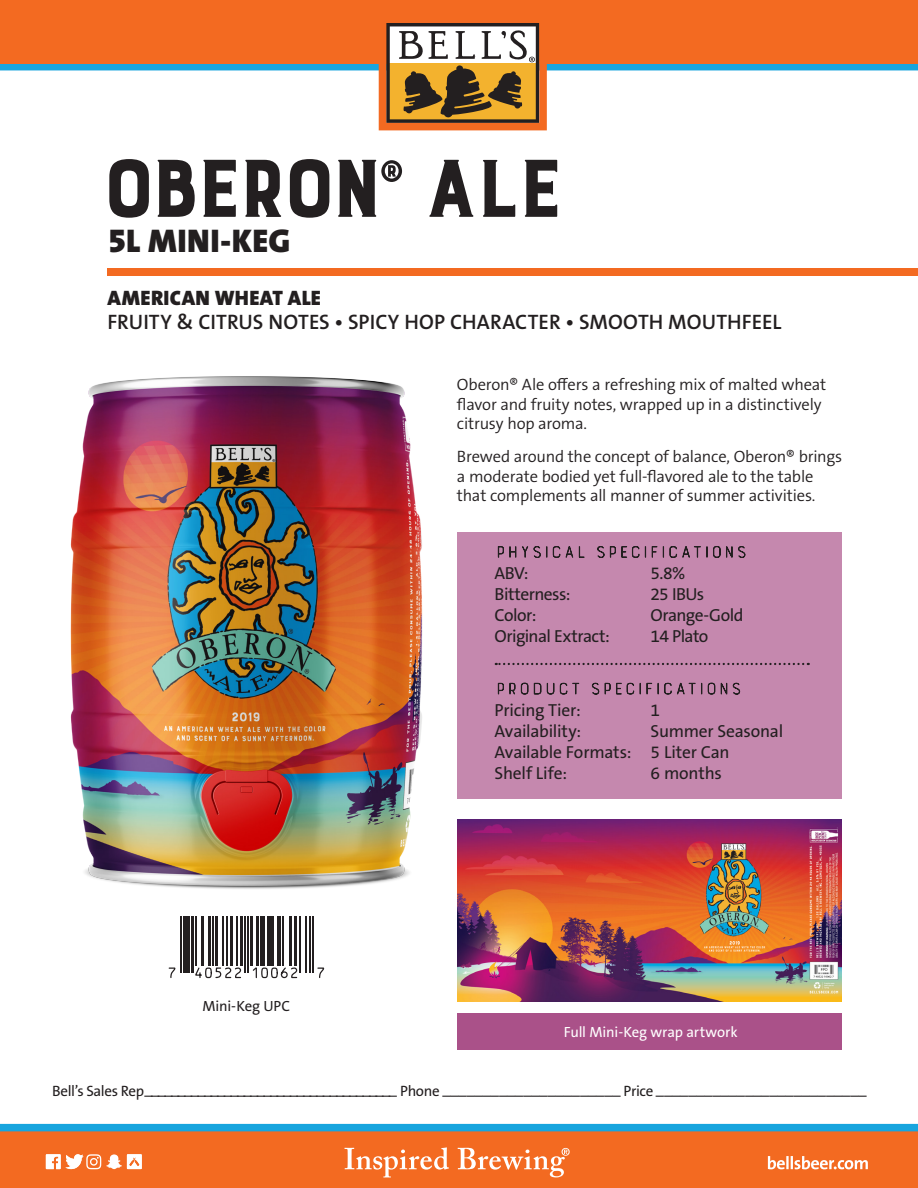
<style>
.page{position:relative;width:918px;height:1188px;background:#fff}
.page>*{position:absolute;margin:0;border:0;box-sizing:border-box;transform-origin:0 0}
.t1{font:108px "Burford Base";letter-spacing:-.08em;color:#231f20}
.t2{font:900 33px "The Sans B W9";letter-spacing:.015em;color:#231f20}
.t3{font:600 21px/24px "The Sans B W6";color:#231f20}
.t4{font:17.55px "The Sans B W5 Plain";letter-spacing:-.02em;color:#231f20}
.t5{font:300 16.5px/19.5px "The Sans B W4";letter-spacing:-.01em;color:#231f20}
.t6{font:15px "The Sans B W5 Plain";letter-spacing:-.025em;color:#231f20}
.t7{font:14.85px "The Sans B W5 Plain";letter-spacing:-.005em;color:#fff}
.t8{font:14.85px "The Sans B W5 Plain";letter-spacing:-.005em;color:#231f20}
.s1{font-family:"The Sans B W9";font-weight:900}
</style>
<div class="page">
<div style="left:457px;top:532px;width:384px;height:266px;background:#c588ae"></div>
<div style="left:457px;top:1013px;width:384px;height:37px;background:#aa5189"></div>
<div style="left:108px;top:268px;width:810px;height:8px;background:#f36a21"></div>
<div style="left:0;top:1131px;width:918px;height:57px;background:#f36a21"></div>
<div style="left:0;top:1124px;width:918px;height:7px;background:#18a5de"></div>
<svg style="left:768px;top:1156px;width:100px;height:13px"></svg>
<div style="left:0;top:63px;width:918px;height:7px;background:#18a5de"></div>
<div style="left:0;top:0;width:918px;height:64px;background:#f36a21"></div>
<svg style="left:345px;top:1147px;width:104px;height:31px"></svg>
<svg style="left:458px;top:1148px;width:112px;height:30px"></svg>
<svg style="left:498px;top:546px;width:87px;height:12px"></svg>
<svg style="left:597px;top:546px;width:149px;height:12px"></svg>
<svg style="left:498px;top:682px;width:82px;height:13px"></svg>
<svg style="left:592px;top:682px;width:148px;height:13px"></svg>
<svg style="left:496px;top:663px;width:313px;height:2px"></svg>
<img style="left:70px;top:376px;width:398px;height:541px">
<hr style="left:180px;top:917px;width:1px;height:56px;background:#231f20">
<hr style="left:183px;top:917px;width:1px;height:56px;background:#231f20">
<hr style="left:186px;top:917px;width:4px;height:56px;background:#231f20">
<hr style="left:191px;top:917px;width:3px;height:56px;background:#231f20">
<hr style="left:195px;top:917px;width:2px;height:49px;background:#231f20">
<hr style="left:201px;top:917px;width:3px;height:49px;background:#231f20">
<hr style="left:208px;top:917px;width:3px;height:49px;background:#231f20">
<hr style="left:212px;top:917px;width:2px;height:49px;background:#231f20">
<hr style="left:215px;top:917px;width:3px;height:49px;background:#231f20">
<hr style="left:222px;top:917px;width:2px;height:49px;background:#231f20">
<hr style="left:226px;top:917px;width:2px;height:49px;background:#231f20">
<hr style="left:231px;top:917px;width:2px;height:49px;background:#231f20">
<hr style="left:236px;top:917px;width:2px;height:49px;background:#231f20">
<hr style="left:240px;top:917px;width:3px;height:49px;background:#231f20">
<hr style="left:245px;top:917px;width:1px;height:56px;background:#231f20">
<hr style="left:247px;top:917px;width:2px;height:56px;background:#231f20">
<hr style="left:250px;top:917px;width:3px;height:49px;background:#231f20">
<hr style="left:256px;top:917px;width:3px;height:49px;background:#231f20">
<hr style="left:260px;top:917px;width:4px;height:49px;background:#231f20">
<hr style="left:267px;top:917px;width:1px;height:49px;background:#231f20">
<hr style="left:270px;top:917px;width:4px;height:49px;background:#231f20">
<hr style="left:277px;top:917px;width:1px;height:49px;background:#231f20">
<hr style="left:280px;top:917px;width:1px;height:49px;background:#231f20">
<hr style="left:282px;top:917px;width:2px;height:49px;background:#231f20">
<hr style="left:289px;top:917px;width:3px;height:49px;background:#231f20">
<hr style="left:294px;top:917px;width:2px;height:49px;background:#231f20">
<hr style="left:299px;top:917px;width:2px;height:56px;background:#231f20">
<hr style="left:305px;top:917px;width:1px;height:56px;background:#231f20">
<hr style="left:309px;top:917px;width:2px;height:56px;background:#231f20">
<hr style="left:312px;top:917px;width:1px;height:56px;background:#231f20">
<svg style="left:168px;top:967px;width:8px;height:11px"></svg>
<svg style="left:195px;top:967px;width:47px;height:12px"></svg>
<svg style="left:252px;top:967px;width:46px;height:12px"></svg>
<svg style="left:317px;top:967px;width:8px;height:11px"></svg>
<svg style="left:46px;top:1154px;width:96px;height:15px"></svg>
<svg style="left:375px;top:23px;width:176px;height:108px;background:#b78e5f"></svg>
<img style="left:457px;top:820px;width:384px;height:182px">
<p class="t1" style="left:100px;top:132px;width:467px">oberon<sup>®</sup> ale</p>
<p class="t2" style="left:108px;top:220px;width:184px">5L MINI-KEG</p>
<p class="t3" style="left:108px;top:286px;width:676px"><span class="s1">AMERICAN WHEAT ALE<br></span>FRUITY &amp; CITRUS NOTES • SPICY HOP CHARACTER • SMOOTH MOUTHFEEL</p>
<p class="t5" style="left:457px;top:375px;width:371px">Oberon® Ale offers a refreshing mix of malted wheat flavor and fruity notes, wrapped up in a distinctively citrusy hop aroma.</p>
<p class="t5" style="left:457px;top:447px;width:387px">Brewed around the concept of balance, Oberon® brings a moderate bodied yet full-flavored ale to the table that complements all manner of summer activities.</p>
<p class="t4" style="left:495px;top:562px;width:35px">ABV:</p>
<p class="t4" style="left:651px;top:562px;width:36px">5.8%</p>
<p class="t4" style="left:495px;top:583px;width:77px">Bitterness:</p>
<p class="t4" style="left:651px;top:583px;width:55px">25 IBUs</p>
<p class="t4" style="left:495px;top:604px;width:43px">Color:</p>
<p class="t4" style="left:651px;top:604px;width:94px">Orange-Gold</p>
<p class="t4" style="left:495px;top:625px;width:117px">Original Extract:</p>
<p class="t4" style="left:651px;top:625px;width:59px">14 Plato</p>
<p class="t8" style="left:202px;top:996px;width:89px">Mini-Keg UPC</p>
<p class="t4" style="left:495px;top:699px;width:88px">Pricing Tier:</p>
<p class="t4" style="left:651px;top:699px;width:11px">1</p>
<p class="t4" style="left:495px;top:720px;width:88px">Availability:</p>
<p class="t4" style="left:651px;top:720px;width:134px">Summer Seasonal</p>
<p class="t4" style="left:495px;top:741px;width:236px">Available Formats: 5 Liter Can</p>
<p class="t4" style="left:495px;top:762px;width:74px">Shelf Life:</p>
<p class="t4" style="left:651px;top:762px;width:73px">6 months</p>
<p class="t7" style="left:564px;top:1022px;width:176px">Full Mini-Keg wrap artwork</p>
<p class="t6" style="left:52px;top:1078px;width:816px">Bell’s Sales Rep______________________________________ Phone ______________________ Price __________________________</p>
</div>
